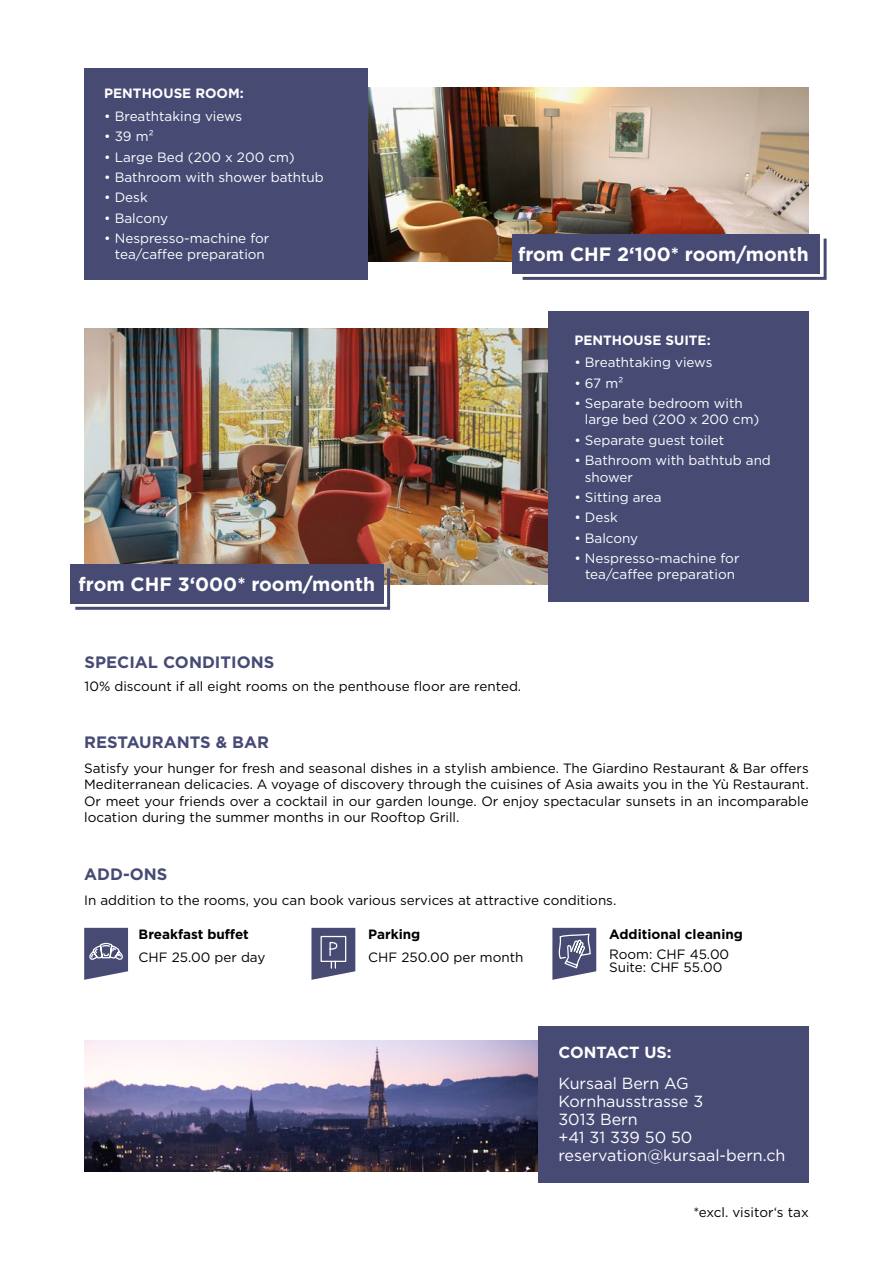
<style>
.page{position:relative;width:893px;height:1263px;background:#fff}
.page>*{position:absolute;margin:0;border:0;box-sizing:border-box;transform-origin:0 0}
.t1{font:700 19.2px "Gotham";color:#fff}
.t2{font:700 16.5px "Gotham";color:#474b74}
.t3{font:16.05px/18px "Gotham";color:#fff}
.t4{font:700 16.05px "Gotham";color:#fff}
.t5{font:13.5px/16.2px "Gotham";color:#000;text-align:justify}
.t6{font:13.5px/16.2px "Gotham";color:#fff;text-align:center}
.t7{font:700 13.5px "Gotham";color:#000}
.t8{font:700 13.5px "Gotham";color:#fff}
</style>
<div class="page">
<img style="left:85px;top:329px;width:464px;height:256px">
<img style="left:84px;top:1040px;width:455px;height:131px">
<img style="left:368px;top:87px;width:441px;height:174px">
<div style="left:539px;top:1026px;width:270px;height:157px;background:#474b74"></div>
<div style="left:85px;top:68px;width:283px;height:212px;background:#474b74"></div>
<div style="left:549px;top:311px;width:260px;height:291px;background:#474b74"></div>
<svg style="left:84px;top:927px;width:44px;height:53px"></svg>
<svg style="left:311px;top:928px;width:44px;height:52px"></svg>
<svg style="left:552px;top:928px;width:44px;height:52px"></svg>
<div style="left:512px;top:234px;width:308px;height:40px;background:#474b74"></div>
<svg style="left:522px;top:238px;width:305px;height:42px"></svg>
<div style="left:70px;top:564px;width:314px;height:40px;background:#474b74"></div>
<svg style="left:75px;top:565px;width:317px;height:45px"></svg>
<p class="t8" style="left:104px;top:84px;width:141px">PENTHOUSE ROOM:</p>
<p class="t6" style="left:104px;top:108px;width:140px">• Breathtaking views</p>
<p class="t6" style="left:104px;top:128px;width:51px">• 39 m²</p>
<p class="t6" style="left:104px;top:148px;width:192px">• Large Bed (200 x 200 cm)</p>
<p class="t6" style="left:104px;top:169px;width:221px">• Bathroom with shower bathtub</p>
<p class="t6" style="left:104px;top:189px;width:45px">• Desk</p>
<p class="t6" style="left:104px;top:210px;width:65px">• Balcony</p>
<p class="t6" style="left:104px;top:230px;width:167px">• Nespresso-machine for tea/caffee preparation</p>
<h1 class="t1" style="left:79px;top:572px;width:298px">from CHF 3‘000* room/month</h1>
<h1 class="t1" style="left:518px;top:242px;width:292px">from CHF 2‘100* room/month</h1>
<p class="t8" style="left:574px;top:331px;width:138px">PENTHOUSE SUITE:</p>
<p class="t6" style="left:574px;top:354px;width:140px">• Breathtaking views</p>
<p class="t6" style="left:574px;top:375px;width:51px">• 67 m²</p>
<p class="t6" style="left:585px;top:395px;width:176px;text-align:left;text-indent:-11px">• Separate bedroom with large bed (200 x 200 cm)</p>
<p class="t6" style="left:574px;top:432px;width:151px">• Separate guest toilet</p>
<p class="t6" style="left:585px;top:452px;width:188px;text-align:left;text-indent:-11px">• Bathroom with bathtub and shower</p>
<p class="t6" style="left:574px;top:489px;width:89px">• Sitting area</p>
<p class="t6" style="left:574px;top:509px;width:45px">• Desk</p>
<p class="t6" style="left:574px;top:530px;width:65px">• Balcony</p>
<p class="t6" style="left:574px;top:550px;width:167px">• Nespresso-machine for tea/caffee preparation</p>
<p class="t2" style="left:85px;top:651px;width:191px">SPECIAL CONDITIONS</p>
<p class="t5" style="left:85px;top:678px;width:438px">10% discount if all eight rooms on the penthouse floor are rented.</p>
<p class="t2" style="left:84px;top:731px;width:186px">RESTAURANTS &amp; BAR</p>
<p class="t5" style="left:84px;top:760px;width:726px">Satisfy your hunger for fresh and seasonal dishes in a stylish ambience. The Giardino Restaurant &amp; Bar offers Mediterranean delicacies. A voyage of discovery through the cuisines of Asia awaits you in the Yù Restaurant.<br>Or meet your friends over a cocktail in our garden lounge. Or enjoy spectacular sunsets in an incomparable location during the summer months in our Rooftop Grill.</p>
<p class="t2" style="left:84px;top:863px;width:85px">ADD-ONS</p>
<p class="t5" style="left:84px;top:892px;width:534px">In addition to the rooms, you can book various services at attractive conditions.</p>
<p class="t7" style="left:139px;top:925px;width:112px">Breakfast buffet</p>
<p class="t5" style="left:139px;top:948px;width:128px">CHF 25.00 per day</p>
<p class="t7" style="left:368px;top:925px;width:54px">Parking</p>
<p class="t5" style="left:368px;top:948px;width:157px">CHF 250.00 per month</p>
<p class="t7" style="left:609px;top:925px;width:135px">Additional cleaning</p>
<p class="t5" style="left:609px;top:947px;width:122px;line-height:13.5px">Room: CHF 45.00<br>Suite: CHF 55.00</p>
<p class="t4" style="left:558px;top:1041px;width:115px">CONTACT US:</p>
<p class="t3" style="left:558px;top:1074px;width:228px">Kursaal Bern AG<br>Kornhausstrasse 3<br>3013 Bern<br>+41 31 339 50 50 reservation@kursaal-bern.ch</p>
<p class="t5" style="left:693px;top:1203px;width:117px">*excl. visitor‘s tax</p>
</div>
